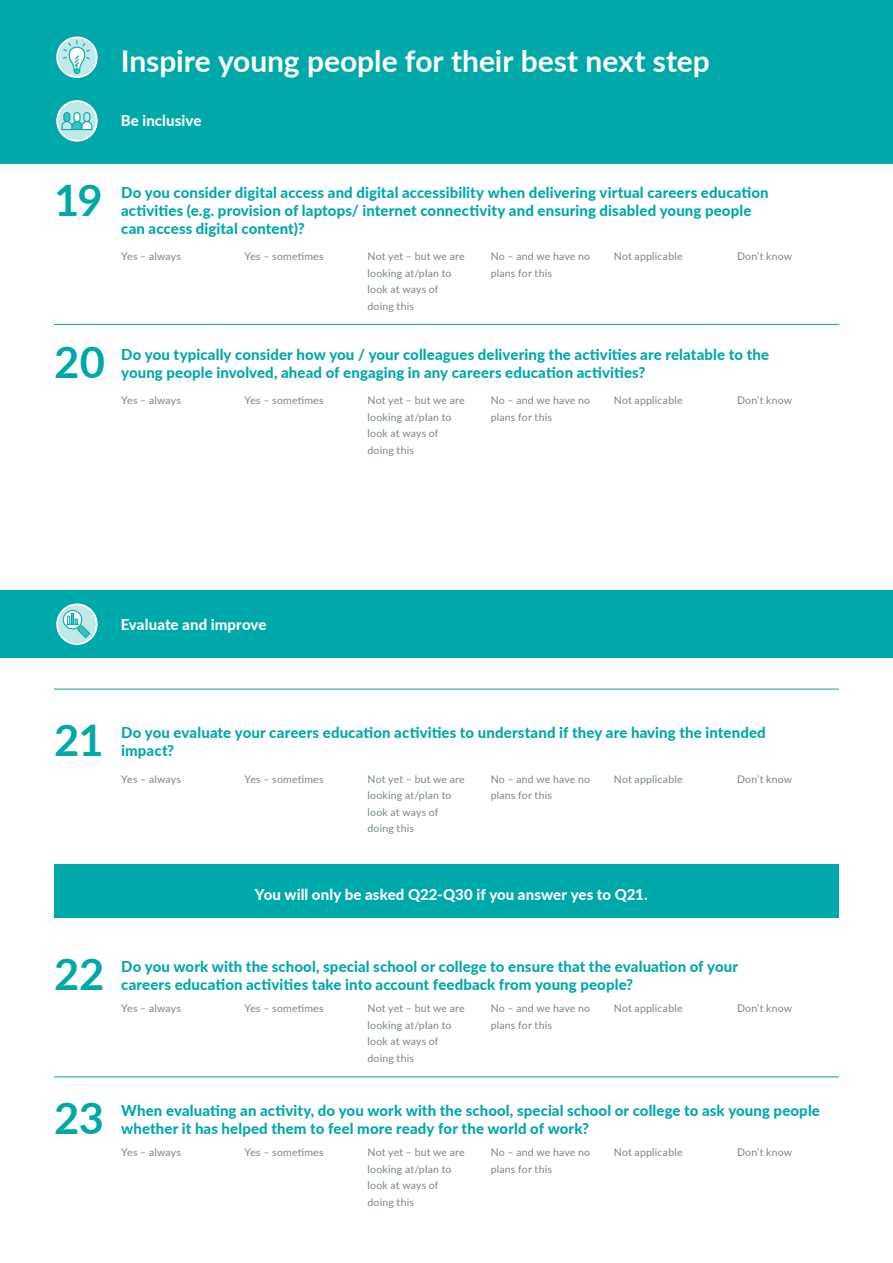
<style>
.page{position:relative;width:893px;height:1263px;background:#fff}
.page>*{position:absolute;margin:0;border:0;box-sizing:border-box;transform-origin:0 0}
.t1{font:700 43.5px "Lato";letter-spacing:-.01em;color:#00a8a8}
.t2{font:700 30px "Lato";letter-spacing:-.005em;color:#fff}
.t3{font:800 15px/18px "Lato";letter-spacing:.01em;color:#00a8a8}
.t4{font:800 15px "Lato";letter-spacing:.005em;color:#fff}
.t5{font:10.5px/16.5px "Lato";letter-spacing:.02em;color:#788685}
</style>
<div class="page">
<div style="left:0;top:590px;width:893px;height:68px;background:#00a9a9"></div>
<img style="left:57px;top:604px;width:40px;height:40px;border-radius:20px">
<div style="left:56px;top:603px;width:42px;height:42px;border:2px solid #fff;border-radius:50%"></div>
<div style="left:0;top:0;width:893px;height:164px;background:#00a9a9"></div>
<img style="left:57px;top:101px;width:40px;height:40px;border-radius:20px">
<div style="left:56px;top:100px;width:42px;height:42px;border:2px solid #fff;border-radius:50%"></div>
<img style="left:57px;top:37px;width:40px;height:40px;border-radius:20px">
<div style="left:56px;top:37px;width:42px;height:41px;border:2px solid #fff;border-radius:50%"></div>
<hr style="left:54px;top:324px;width:785px;height:1px;background:#00a8a8">
<hr style="left:54px;top:689px;width:785px;height:1px;background:#00a8a8">
<hr style="left:54px;top:1076px;width:785px;height:1px;background:#00a8a8">
<div style="left:54px;top:864px;width:785px;height:53px;background:#00a9a9"></div>
<h2 class="t2" style="left:121px;top:39px;width:591px">Inspire young people for their best next step</h2>
<p class="t4" style="left:121px;top:109px;width:82px">Be inclusive</p>
<h1 class="t1" style="left:54px;top:168px;width:50px">19</h1>
<h1 class="t1" style="left:54px;top:330px;width:52px">20</h1>
<p class="t3" style="left:121px;top:183px;width:649px">Do you consider digital access and digital accessibility when delivering virtual careers education activities (e.g. provision of laptops/ internet connectivity and ensuring disabled young people can access digital content)?</p>
<p class="t5" style="left:121px;top:248px;width:61px">Yes – always</p>
<p class="t5" style="left:244px;top:248px;width:81px">Yes – sometimes</p>
<p class="t5" style="left:368px;top:248px;width:99px">Not yet – but we are looking at/plan to look at ways of doing this</p>
<p class="t5" style="left:491px;top:248px;width:101px">No – and we have no plans for this</p>
<p class="t5" style="left:614px;top:248px;width:70px">Not applicable</p>
<p class="t5" style="left:737px;top:248px;width:57px">Don’t know</p>
<p class="t3" style="left:121px;top:345px;width:649px">Do you typically consider how you / your colleagues delivering the activities are relatable to the young people involved, ahead of engaging in any careers education activities?</p>
<p class="t5" style="left:121px;top:392px;width:61px">Yes – always</p>
<p class="t5" style="left:244px;top:392px;width:81px">Yes – sometimes</p>
<p class="t5" style="left:368px;top:392px;width:99px">Not yet – but we are looking at/plan to look at ways of doing this</p>
<p class="t5" style="left:491px;top:392px;width:101px">No – and we have no plans for this</p>
<p class="t5" style="left:614px;top:392px;width:70px">Not applicable</p>
<p class="t5" style="left:737px;top:392px;width:57px">Don’t know</p>
<p class="t4" style="left:121px;top:613px;width:147px">Evaluate and improve</p>
<h1 class="t1" style="left:54px;top:708px;width:51px">21</h1>
<p class="t3" style="left:121px;top:723px;width:646px">Do you evaluate your careers education activities to understand if they are having the intended impact?</p>
<p class="t5" style="left:121px;top:770px;width:61px">Yes – always</p>
<p class="t5" style="left:244px;top:770px;width:81px">Yes – sometimes</p>
<p class="t5" style="left:368px;top:770px;width:99px">Not yet – but we are looking at/plan to look at ways of doing this</p>
<p class="t5" style="left:491px;top:770px;width:101px">No – and we have no plans for this</p>
<p class="t5" style="left:614px;top:770px;width:70px">Not applicable</p>
<p class="t5" style="left:737px;top:770px;width:57px">Don’t know</p>
<p class="t4" style="left:255px;top:883px;width:394px">You will only be asked Q22-Q30 if you answer yes to Q21.</p>
<h1 class="t1" style="left:54px;top:942px;width:52px">22</h1>
<h1 class="t1" style="left:54px;top:1086px;width:52px">23</h1>
<p class="t3" style="left:121px;top:957px;width:618px">Do you work with the school, special school or college to ensure that the evaluation of your careers education activities take into account feedback from young people?</p>
<p class="t5" style="left:121px;top:1000px;width:61px">Yes – always</p>
<p class="t5" style="left:244px;top:1000px;width:81px">Yes – sometimes</p>
<p class="t5" style="left:368px;top:1000px;width:99px">Not yet – but we are looking at/plan to look at ways of doing this</p>
<p class="t5" style="left:491px;top:1000px;width:101px">No – and we have no plans for this</p>
<p class="t5" style="left:614px;top:1000px;width:70px">Not applicable</p>
<p class="t5" style="left:737px;top:1000px;width:57px">Don’t know</p>
<p class="t3" style="left:121px;top:1101px;width:700px">When evaluating an activity, do you work with the school, special school or college to ask young people whether it has helped them to feel more ready for the world of work?</p>
<p class="t5" style="left:121px;top:1144px;width:61px">Yes – always</p>
<p class="t5" style="left:244px;top:1144px;width:81px">Yes – sometimes</p>
<p class="t5" style="left:368px;top:1144px;width:99px">Not yet – but we are looking at/plan to look at ways of doing this</p>
<p class="t5" style="left:491px;top:1144px;width:101px">No – and we have no plans for this</p>
<p class="t5" style="left:614px;top:1144px;width:70px">Not applicable</p>
<p class="t5" style="left:737px;top:1144px;width:57px">Don’t know</p>
</div>
